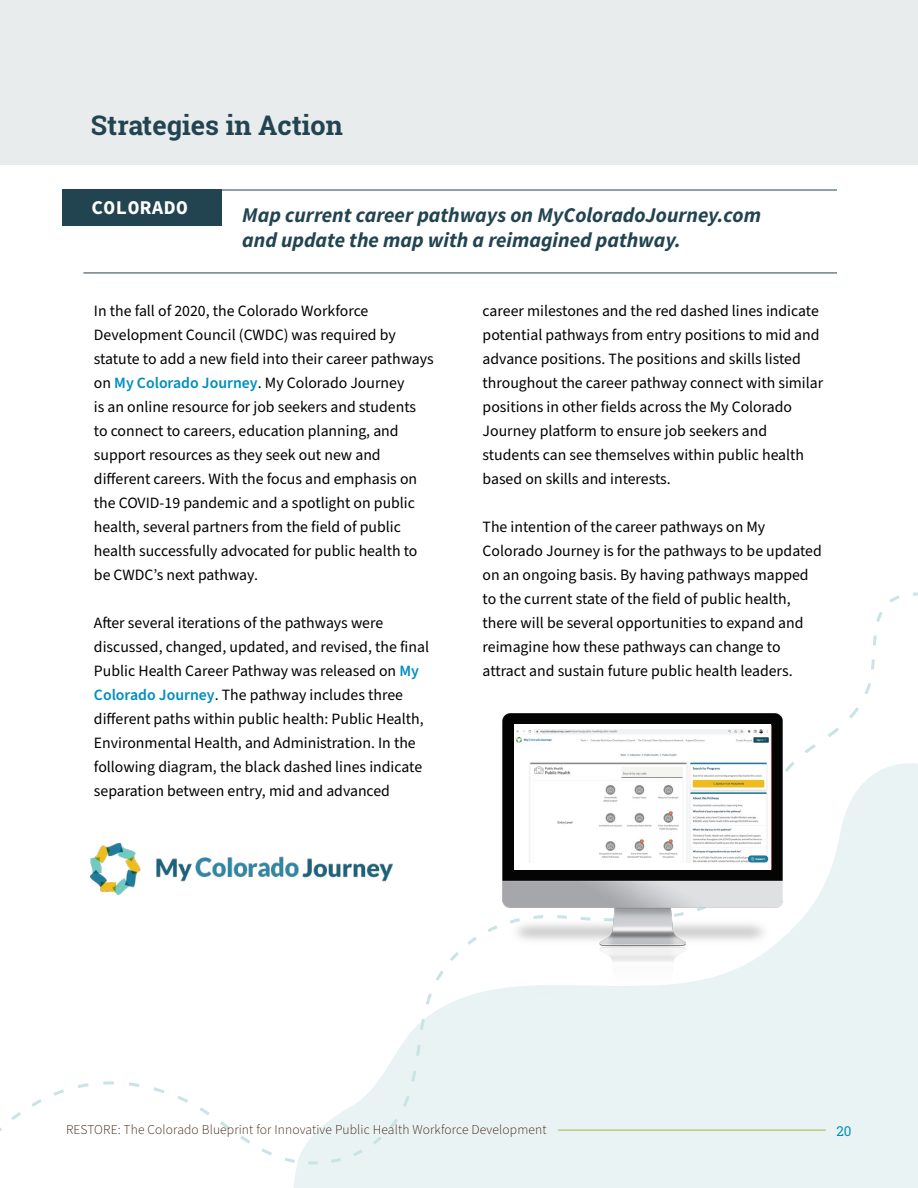
<style>
.page{position:relative;width:918px;height:1188px;background:#fff}
.page>*{position:absolute;margin:0;border:0;box-sizing:border-box;transform-origin:0 0}
.t1{font:700 27px "Roboto Slab";color:#224450}
.t2{font:italic 700 21px/25.2px "Source Sans Pro";color:#224450}
.t3{font:700 19.5px "Source Code Pro";letter-spacing:.02em;color:#fff}
.t4{font:15.75px/24px "Source Sans Pro";color:#000}
.t5{font:300 13.5px "Source Sans Pro";letter-spacing:.01em;color:#3b2314}
.t6{font:13.5px "Roboto Slab";color:#008fbd}
.s1{font-weight:600;color:#008fbd}
</style>
<div class="page">
<div style="left:0;top:0;width:918px;height:165px;background:#e9eced"></div>
<hr style="left:83px;top:190px;width:754px;height:1px;background:#224450">
<hr style="left:83px;top:273px;width:754px;height:1px;background:#224450">
<div style="left:62px;top:190px;width:159px;height:36px;background:#224450"></div>
<div style="left:294px;top:1165px;width:624px;height:23px;background:#eaf3f4"></div>
<svg style="left:305px;top:1165px;width:85px;height:1px"></svg>
<svg style="left:0;top:592px;width:918px;height:573px"></svg>
<img style="left:430px;top:658px;width:426px;height:341px">
<img style="left:514px;top:729px;width:257px;height:134px">
<hr style="left:514px;top:725px;width:257px;height:4px;background:#fff">
<img style="left:91px;top:844px;width:301px;height:50px">
<div style="left:514px;top:863px;width:257px;height:6px;background:#fff"></div>
<hr style="left:558px;top:1130px;width:268px;height:1px;background:#a6b640">
<h1 class="t1" style="left:91px;top:107px;width:253px">Strategies in Action</h1>
<p class="t3" style="left:91px;top:193px;width:98px">COLORADO</p>
<h2 class="t2" style="left:242px;top:202px;width:520px">Map current career pathways on MyColoradoJourney.com and update the map with a reimagined pathway.</h2>
<p class="t4" style="left:94px;top:300px;width:341px">In the fall of 2020, the Colorado Workforce Development Council (CWDC) was required by statute to add a new field into their career pathways on <span class="s1">My Colorado Journey</span>. My Colorado Journey<br>is an online resource for job seekers and students<br>to connect to careers, education planning, and support resources as they seek out new and different careers. With the focus and emphasis on the COVID-19 pandemic and a spotlight on public health, several partners from the field of public health successfully advocated for public health to be CWDC’s next pathway.</p>
<p class="t4" style="left:94px;top:612px;width:337px">After several iterations of the pathways were discussed, changed, updated, and revised, the final Public Health Career Pathway was released on <span class="s1">My Colorado Journey</span>. The pathway includes three different paths within public health: Public Health, Environmental Health, and Administration. In the following diagram, the black dashed lines indicate separation between entry, mid and advanced</p>
<p class="t4" style="left:483px;top:300px;width:342px">career milestones and the red dashed lines indicate potential pathways from entry positions to mid and advance positions. The positions and skills listed throughout the career pathway connect with similar positions in other fields across the My Colorado Journey platform to ensure job seekers and students can see themselves within public health based on skills and interests.</p>
<p class="t4" style="left:483px;top:516px;width:341px">The intention of the career pathways on My Colorado Journey is for the pathways to be updated on an ongoing basis. By having pathways mapped to the current state of the field of public health, there will be several opportunities to expand and reimagine how these pathways can change to attract and sustain future public health leaders.</p>
<p class="t5" style="left:66px;top:1120px;width:482px">RESTORE: The Colorado Blueprint for Innovative Public Health Workforce Development</p>
<p class="t6" style="left:837px;top:1121px;width:17px">20</p>
</div>
